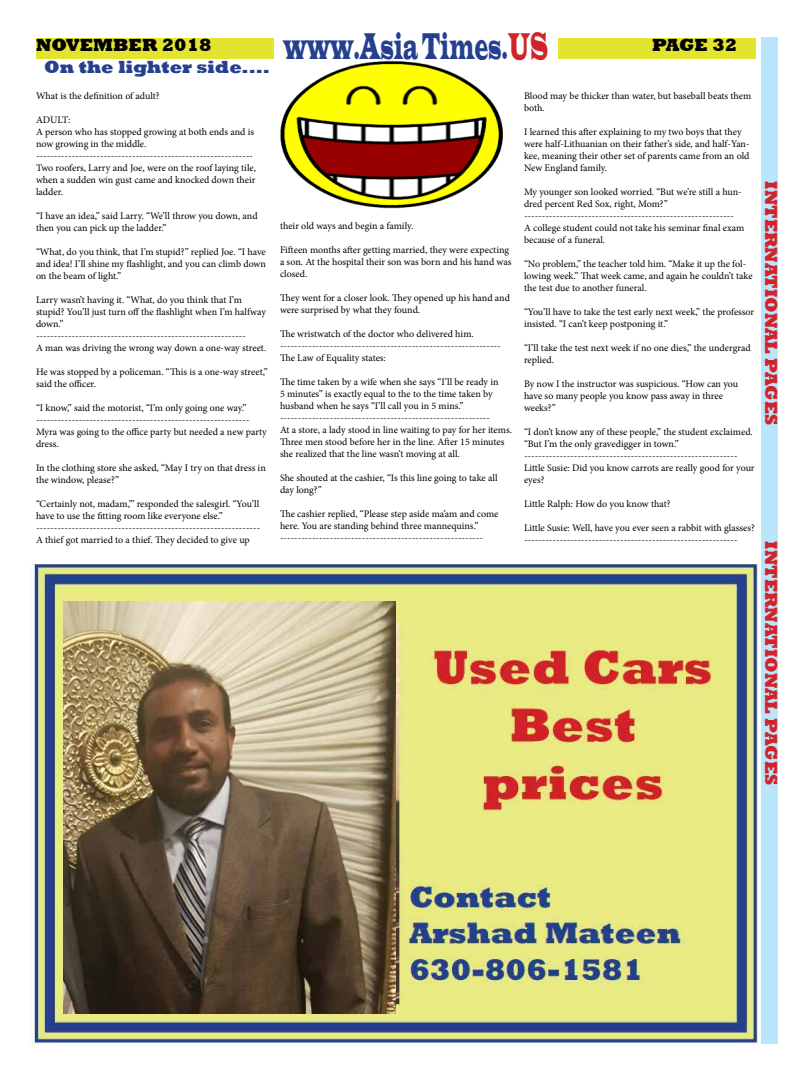
<style>
.page{position:relative;width:792px;height:1080px;background:#fff}
.page>*{position:absolute;margin:0;border:0;box-sizing:border-box;transform-origin:0 0}
.t1{font:38.3px "Latin Wide";color:#25408f;scale:.39 1}
.t2{font:800 18px "Rockwell";color:#d2232a}
.t3{font:800 18px "Rockwell";color:#25408f}
.t4{font:800 18px "Rockwell";color:#000}
.t5{font:10px/12px "Minion Pro";color:#000}
.s1{color:#d2232a}
</style>
<div class="page">
<div style="left:36px;top:39px;width:720px;height:20px;background:#e2e42f"></div>
<div style="left:274px;top:37px;width:284px;height:24px;background:#fff"></div>
<img style="left:31px;top:564px;width:730px;height:480px">
<img style="left:63px;top:602px;width:333px;height:411px">
<div style="left:761px;top:37px;width:17px;height:1007px;background:#b9e6fa"></div>
<img style="left:280px;top:60px;width:223px;height:148px">
<h2 class="t4" style="left:36px;top:35px;width:177px">NOVEMBER 2018</h2>
<h1 class="t1" style="left:283px;top:22px;width:681px">www.Asia Times.<span class="s1">US</span></h1>
<h2 class="t4" style="left:652px;top:35px;width:86px">PAGE 32</h2>
<h2 class="t3" style="left:44px;top:57px;width:227px">On the lighter side....</h2>
<p class="t5" style="left:36px;top:90px;width:125px">What is the definition of adult?</p>
<p class="t5" style="left:36px;top:114px;width:222px">ADULT:<br>A person who has stopped growing at both ends and is now growing in the middle. ------------------------------------------------------------- Two roofers, Larry and Joe, were on the roof laying tile, when a sudden win gust came and knocked down their ladder.</p>
<p class="t5" style="left:36px;top:210px;width:223px">“I have an idea,” said Larry. “We’ll throw you down, and then you can pick up the ladder.”</p>
<p class="t5" style="left:36px;top:246px;width:231px;text-align:justify">“What, do you think, that I’m stupid?” replied Joe. “I have and idea! I’ll shine my flashlight, and you can climb down on the beam of light.”</p>
<p class="t5" style="left:36px;top:294px;width:232px">Larry wasn’t having it. “What, do you think that I’m stupid? You’ll just turn off the flashlight when I’m halfway down.” -----------------------------------------------------------<br>A man was driving the wrong way down a one-way street.</p>
<p class="t5" style="left:36px;top:366px;width:233px">He was stopped by a policeman. “This is a one-way street,” said the officer.</p>
<p class="t5" style="left:36px;top:402px;width:232px">“I know,” said the motorist, “I’m only going one way.” ------------------------------------------------------------ Myra was going to the office party but needed a new party dress.</p>
<p class="t5" style="left:36px;top:462px;width:231px">In the clothing store she asked, “May I try on that dress in the window, please?”</p>
<p class="t5" style="left:36px;top:498px;width:226px">“Certainly not, madam,’” responded the salesgirl. “You’ll have to use the fitting room like everyone else.” --------------------------------------------------------------- A thief got married to a thief. They decided to give up</p>
<p class="t5" style="left:524px;top:90px;width:229px">Blood may be thicker than water, but baseball beats them both.</p>
<p class="t5" style="left:524px;top:126px;width:227px">I learned this after explaining to my two boys that they were half-Lithuanian on their father’s side, and half-Yan&shy;kee, meaning their other set of parents came from an old New England family.</p>
<p class="t5" style="left:524px;top:186px;width:222px">My younger son looked worried. “But we’re still a hun&shy;dred percent Red Sox, right, Mom?” -----------------------------------------------------------<br>A college student could not take his seminar final exam because of a funeral.</p>
<p class="t5" style="left:524px;top:258px;width:230px">“No problem,” the teacher told him. “Make it up the fol&shy;lowing week.” That week came, and again he couldn’t take the test due to another funeral.</p>
<p class="t5" style="left:524px;top:306px;width:232px">“You’ll have to take the test early next week,” the professor insisted. “I can’t keep postponing it.”</p>
<p class="t5" style="left:524px;top:342px;width:228px">“I’ll take the test next week if no one dies,” the undergrad replied.</p>
<p class="t5" style="left:524px;top:378px;width:216px">By now I the instructor was suspicious. “How can you have so many people you know pass away in three weeks?”</p>
<p class="t5" style="left:524px;top:426px;width:232px">“I don’t know any of these people,” the student exclaimed. “But I’m the only gravedigger in town.” ------------------------------------------------------------ Little Susie: Did you know carrots are really good for your eyes?</p>
<p class="t5" style="left:524px;top:498px;width:148px">Little Ralph: How do you know that?</p>
<p class="t5" style="left:524px;top:522px;width:232px">Little Susie: Well, have you ever seen a rabbit with glasses? ------------------------------------------------------------</p>
<p class="t5" style="left:280px;top:220px;width:135px">their old ways and begin a family.</p>
<p class="t5" style="left:280px;top:244px;width:233px">Fifteen months after getting married, they were expecting a son. At the hospital their son was born and his hand was closed.</p>
<p class="t5" style="left:280px;top:292px;width:231px">They went for a closer look. They opened up his hand and were surprised by what they found.</p>
<p class="t5" style="left:280px;top:328px;width:222px">The wristwatch of the doctor who delivered him. --------------------------------------------------------------<br>The Law of Equality states:</p>
<p class="t5" style="left:280px;top:376px;width:233px">The time taken by a wife when she says “I’ll be ready in<br>5 minutes” is exactly equal to the to the time taken by husband when he says “I’ll call you in 5 mins.” -----------------------------------------------------------<br>At a store, a lady stood in line waiting to pay for her items.<br>Three men stood before her in the line. After 15 minutes she realized that the line wasn’t moving at all.</p>
<p class="t5" style="left:280px;top:472px;width:219px">She shouted at the cashier, “Is this line going to take all day long?”</p>
<p class="t5" style="left:280px;top:508px;width:220px">The cashier replied, “Please step aside ma’am and come here. You are standing behind three mannequins.” ---------------------------------------------------------</p>
<h2 class="t2" style="left:782px;top:181px;width:245px;rotate:90deg">INTERNATIONAL PAGES</h2>
<h2 class="t2" style="left:782px;top:541px;width:245px;rotate:90deg">INTERNATIONAL PAGES</h2>
</div>
